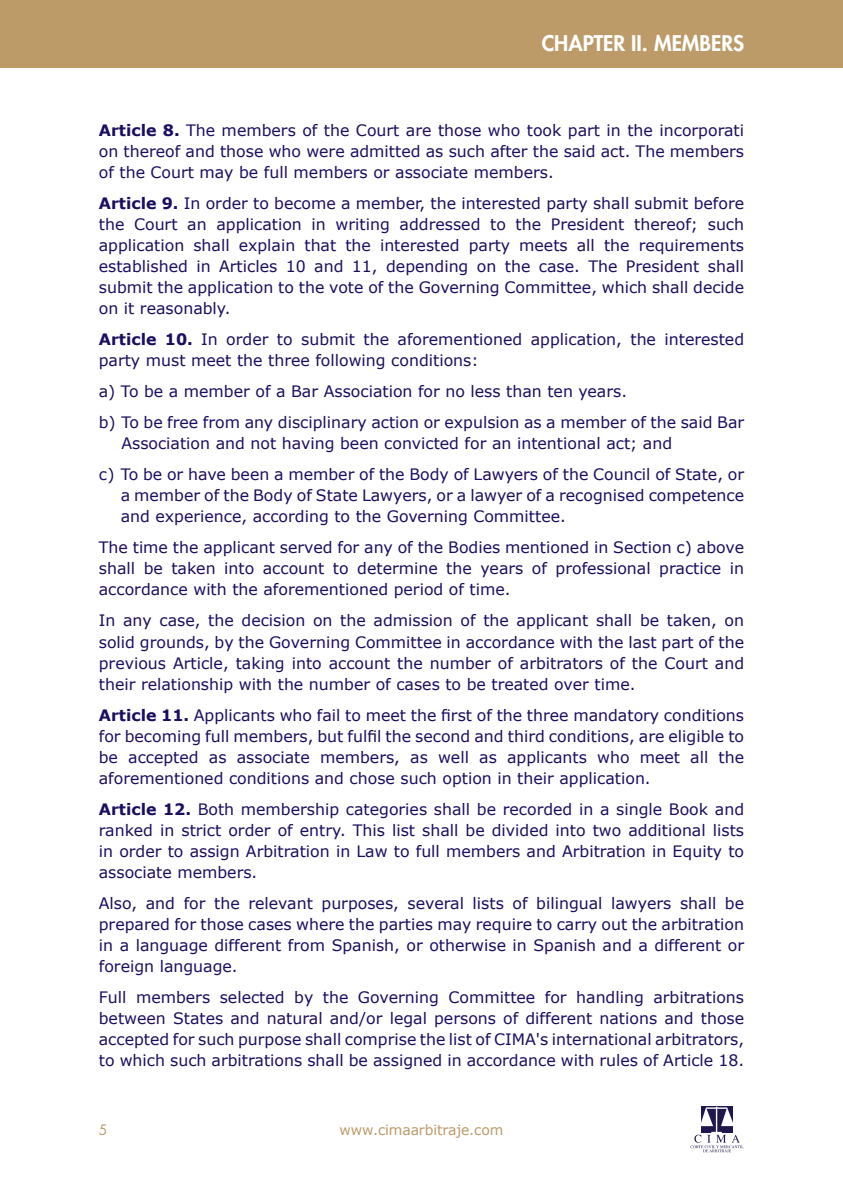
<style>
.page{position:relative;width:843px;height:1190px;background:#fff}
.page>*{position:absolute;margin:0;border:0;box-sizing:border-box;transform-origin:0 0}
.TXT_CABECERA{font:800 21px "Futura Std";color:#fff}
.t1{font:15.75px/21px "Verdana";color:#1a0e60;text-align:justify}
.t2{font:14px "Verdana";letter-spacing:-.01em;color:#bc9b69}
.t3{font:14px "Futura Std";color:#bc9b69}
.s1{font-weight:700}
</style>
<div class="page">
<div style="left:0;top:0;width:842px;height:67px;background:#bc9b69"></div>
<svg style="left:701px;top:1106px;width:31px;height:26px"></svg>
<hr style="left:706px;top:1107px;width:21px;height:2px;background:#fff">
<hr style="left:715px;top:1106px;width:2px;height:27px;background:#fff">
<svg style="left:701px;top:1107px;width:12px;height:19px"></svg>
<svg style="left:721px;top:1107px;width:12px;height:19px"></svg>
<svg style="left:690px;top:1132px;width:53px;height:20px"></svg>
<p class="TXT_CABECERA" style="left:541px;top:30px;width:204px">CHAPTER II. MEMBERS</p>
<p class="t1" style="left:99px;top:119px;width:646px"><span class="s1">Article 8.</span> The members of the Court are those who took part in the incorporati on thereof and those who were admitted as such after the said act. The members of the Court may be full members or associate members.</p>
<p class="t1" style="left:99px;top:192px;width:646px"><span class="s1">Article 9.</span> In order to become a member, the interested party shall submit before the Court an application in writing addressed to the President thereof; such application shall explain that the interested party meets all the requirements established in Articles 10 and 11, depending on the case. The President shall submit the application to the vote of the Governing Committee, which shall decide on it reasonably.</p>
<p class="t1" style="left:99px;top:328px;width:646px"><span class="s1">Article 10.</span> In order to submit the aforementioned application, the interested party must meet the three following conditions:</p>
<p class="t1" style="left:99px;top:380px;width:529px">a) To be a member of a Bar Association for no less than ten years.</p>
<p class="t1" style="left:121px;top:411px;width:624px;text-indent:-23px">b) To be free from any disciplinary action or expulsion as a member of the said Bar<br>Association and not having been convicted for an intentional act; and</p>
<p class="t1" style="left:121px;top:463px;width:625px;text-indent:-22px">c) To be or have been a member of the Body of Lawyers of the Council of State, or a member of the Body of State Lawyers, or a lawyer of a recognised competence and experience, according to the Governing Committee.</p>
<p class="t1" style="left:99px;top:536px;width:646px">The time the applicant served for any of the Bodies mentioned in Section c) above shall be taken into account to determine the years of professional practice in accordance with the aforementioned period of time.</p>
<p class="t1" style="left:99px;top:610px;width:646px">In any case, the decision on the admission of the applicant shall be taken, on solid grounds, by the Governing Committee in accordance with the last part of the previous Article, taking into account the number of arbitrators of the Court and their relationship with the number of cases to be treated over time.</p>
<p class="t1" style="left:99px;top:704px;width:646px"><span class="s1">Article 11.</span> Applicants who fail to meet the first of the three mandatory conditions for becoming full members, but fulfil the second and third conditions, are eligible to be accepted as associate members, as well as applicants who meet all the aforementioned conditions and chose such option in their application.</p>
<p class="t1" style="left:99px;top:798px;width:646px"><span class="s1">Article 12.</span> Both membership categories shall be recorded in a single Book and ranked in strict order of entry. This list shall be divided into two additional lists in order to assign Arbitration in Law to full members and Arbitration in Equity to associate members.</p>
<p class="t1" style="left:99px;top:892px;width:646px">Also, and for the relevant purposes, several lists of bilingual lawyers shall be prepared for those cases where the parties may require to carry out the arbitration in a language different from Spanish, or otherwise in Spanish and a different or foreign language.</p>
<p class="t1" style="left:99px;top:986px;width:646px">Full members selected by the Governing Committee for handling arbitrations between States and natural and/or legal persons of different nations and those accepted for such purpose shall comprise the list of CIMA's international arbitrators, to which such arbitrations shall be assigned in accordance with rules of Article 18.</p>
<p class="t3" style="left:99px;top:1121px;width:10px">5</p>
<p class="t2" style="left:339px;top:1120px;width:165px">www.cimaarbitraje.com</p>
</div>
